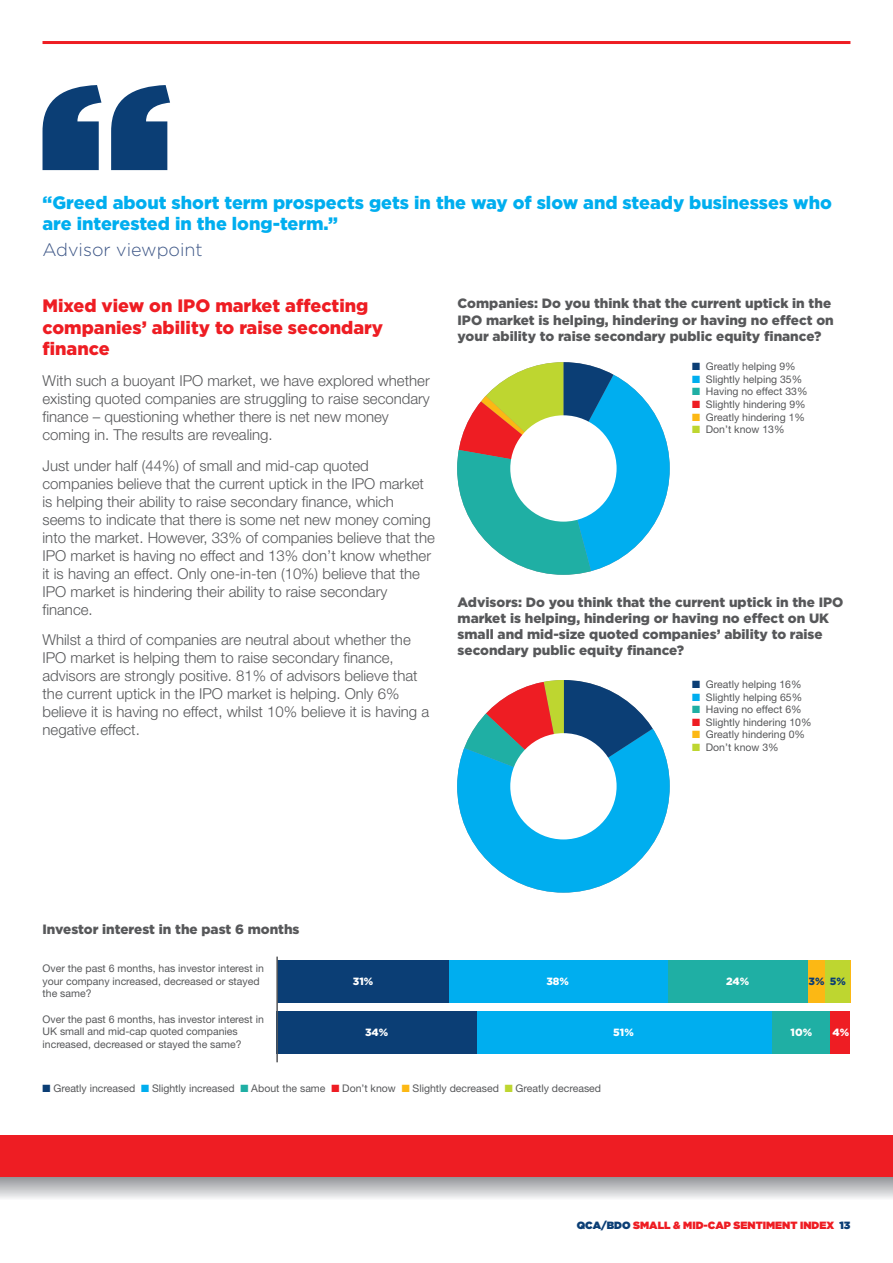
<style>
.page{position:relative;width:893px;height:1263px;background:#fff}
.page>*{position:absolute;margin:0;border:0;box-sizing:border-box;transform-origin:0 0}
.t1{font:900 18px/21.6px "Gotham";color:#00aeef}
.t2{font:900 18px/21.6px "Gotham";color:#ee1d23}
.t3{font:300 18px "Gotham";color:#3e5787}
.t4{font:300 15px/18px "Helvetica Neue";color:#57585a}
.t5{font:900 13.5px/16.2px "Gotham";color:#57585a}
.t6{font:10.5px/12.6px "Helvetica Neue";color:#57585a}
.t7{font:900 10.5px "Gotham";color:#ee1d23}
.t8{font:900 10.5px "Gotham";color:#fff}
.t9{font:900 10.5px "Gotham";color:#0b3e75}
.s1{color:#0b3e75}
.s2{color:#00aeef}
.s3{color:#1fafa4}
.s4{color:#ee1d23}
.s5{color:#fcb814}
.s6{color:#bed630}
</style>
<div class="page">
<hr style="left:43px;top:41px;width:807px;height:3px;background:#ee1d23">
<div style="left:0;top:1135px;width:893px;height:43px;background:#ee1d23"></div>
<div style="left:277px;top:961px;width:573px;height:42px;background:#0b3e75"></div>
<div style="left:449px;top:961px;width:401px;height:42px;background:#00aeef"></div>
<div style="left:668px;top:961px;width:182px;height:42px;background:#1fafa4"></div>
<div style="left:808px;top:961px;width:42px;height:42px;background:#fcb814"></div>
<div style="left:825px;top:961px;width:25px;height:42px;background:#bed630"></div>
<div style="left:276px;top:1011px;width:574px;height:43px;background:#0b3e75"></div>
<div style="left:477px;top:1011px;width:373px;height:43px;background:#00aeef"></div>
<div style="left:772px;top:1011px;width:78px;height:43px;background:#1fafa4"></div>
<div style="left:831px;top:1011px;width:19px;height:43px;background:#ee1d23"></div>
<hr style="left:276px;top:956px;width:2px;height:106px;background:#57585a">
<svg style="left:43px;top:85px;width:127px;height:85px"></svg>
<svg style="left:457px;top:362px;width:213px;height:213px"></svg>
<div style="left:510px;top:415px;width:107px;height:107px;background:#fff;border-radius:50%"></div>
<svg style="left:457px;top:786px;width:213px;height:107px;fill:#00aeef"></svg>
<svg style="left:457px;top:680px;width:213px;height:106px"></svg>
<div style="left:510px;top:733px;width:107px;height:106px;background:#fff;border-radius:50%"></div>
<p class="t1" style="left:43px;top:193px;width:791px">“greed about short term prospects gets in the way of slow and steady businesses who are interested in the long-term.”</p>
<p class="t3" style="left:43px;top:243px;width:162px">Advisor viewpoint</p>
<p class="t5" style="left:458px;top:297px;width:378px">companies: do you think that the current uptick in the ipo market is helping, hindering or having no effect on your ability to raise secondary public equity finance?</p>
<p class="t6" style="left:692px;top:361px;width:105px"><span class="s1">■</span> Greatly helping 9%</p>
<p class="t6" style="left:692px;top:374px;width:112px"><span class="s2">■</span> Slightly helping 35%</p>
<p class="t6" style="left:692px;top:386px;width:117px"><span class="s3">■</span> Having no effect 33%</p>
<p class="t6" style="left:692px;top:399px;width:115px"><span class="s4">■</span> Slightly hindering 9%</p>
<p class="t6" style="left:692px;top:411px;width:114px"><span class="s5">■</span> Greatly hindering 1%</p>
<p class="t6" style="left:692px;top:424px;width:94px"><span class="s6">■</span> Don’t know 13%</p>
<p class="t2" style="left:43px;top:296px;width:342px">mixed view on ipo market affecting companies’ ability to raise secondary finance</p>
<p class="t4" style="left:43px;top:373px;width:389px">With such a buoyant IPO market, we have explored whether existing quoted companies are struggling to raise secondary finance – questioning whether there is net new money coming in. The results are revealing.</p>
<p class="t4" style="left:43px;top:458px;width:394px">Just under half (44%) of small and mid-cap quoted companies believe that the current uptick in the IPO market is helping their ability to raise secondary finance, which seems to indicate that there is some net new money coming into the market. However, 33% of companies believe that the IPO market is having no effect and 13% don’t know whether it is having an effect. Only one-in-ten (10%) believe that the IPO market is hindering their ability to raise secondary finance.</p>
<p class="t4" style="left:43px;top:632px;width:388px">Whilst a third of companies are neutral about whether the IPO market is helping them to raise secondary finance, advisors are strongly positive. 81% of advisors believe that the current uptick in the IPO market is helping. Only 6% believe it is having no effect, whilst 10% believe it is having a negative effect.</p>
<p class="t5" style="left:458px;top:595px;width:387px">advisors: do you think that the current uptick in the ipo market is helping, hindering or having no effect on uk small and mid-size quoted companies’ ability to raise secondary public equity finance?</p>
<p class="t6" style="left:692px;top:679px;width:111px"><span class="s1">■</span> Greatly helping 16%</p>
<p class="t6" style="left:692px;top:691px;width:112px"><span class="s2">■</span> Slightly helping 65%</p>
<p class="t6" style="left:692px;top:704px;width:111px"><span class="s3">■</span> Having no effect 6%</p>
<p class="t6" style="left:692px;top:717px;width:121px"><span class="s4">■</span> Slightly hindering 10%</p>
<p class="t6" style="left:692px;top:729px;width:114px"><span class="s5">■</span> Greatly hindering 0%</p>
<p class="t6" style="left:692px;top:742px;width:88px"><span class="s6">■</span> Don’t know 3%</p>
<p class="t5" style="left:43px;top:922px;width:259px">investor interest in the past 6 months</p>
<p class="t6" style="left:43px;top:963px;width:223px">Over the past 6 months, has investor interest in your company increased, decreased or stayed the same?</p>
<p class="t6" style="left:43px;top:1014px;width:223px">Over the past 6 months, has investor interest in<br>UK small and mid-cap quoted companies increased, decreased or stayed the same?</p>
<p class="t6" style="left:43px;top:1082px;width:560px"><span class="s1">■</span> Greatly increased <span class="s2">■</span> Slightly increased <span class="s3">■</span> About the same <span class="s4">■</span> Don’t know <span class="s5">■</span> Slightly decreased <span class="s6">■</span> Greatly decreased</p>
<p class="t8" style="left:353px;top:978px;width:22px">31%</p>
<p class="t8" style="left:546px;top:978px;width:24px">38%</p>
<p class="t8" style="left:726px;top:978px;width:25px">24%</p>
<p class="t9" style="left:830px;top:978px;width:18px">5%</p>
<p class="t9" style="left:808px;top:978px;width:17px">3%</p>
<p class="t8" style="left:365px;top:1028px;width:25px">34%</p>
<p class="t8" style="left:613px;top:1028px;width:22px">51%</p>
<p class="t8" style="left:791px;top:1029px;width:23px">10%</p>
<p class="t8" style="left:832px;top:1029px;width:18px">4%</p>
<p class="t7" style="left:577px;top:1221px;width:275px"><span class="s1">QCA/BDO</span> SMALL &amp; MID-CAP SENTIMENT INDEX <span class="s1">13</span></p>
</div>
